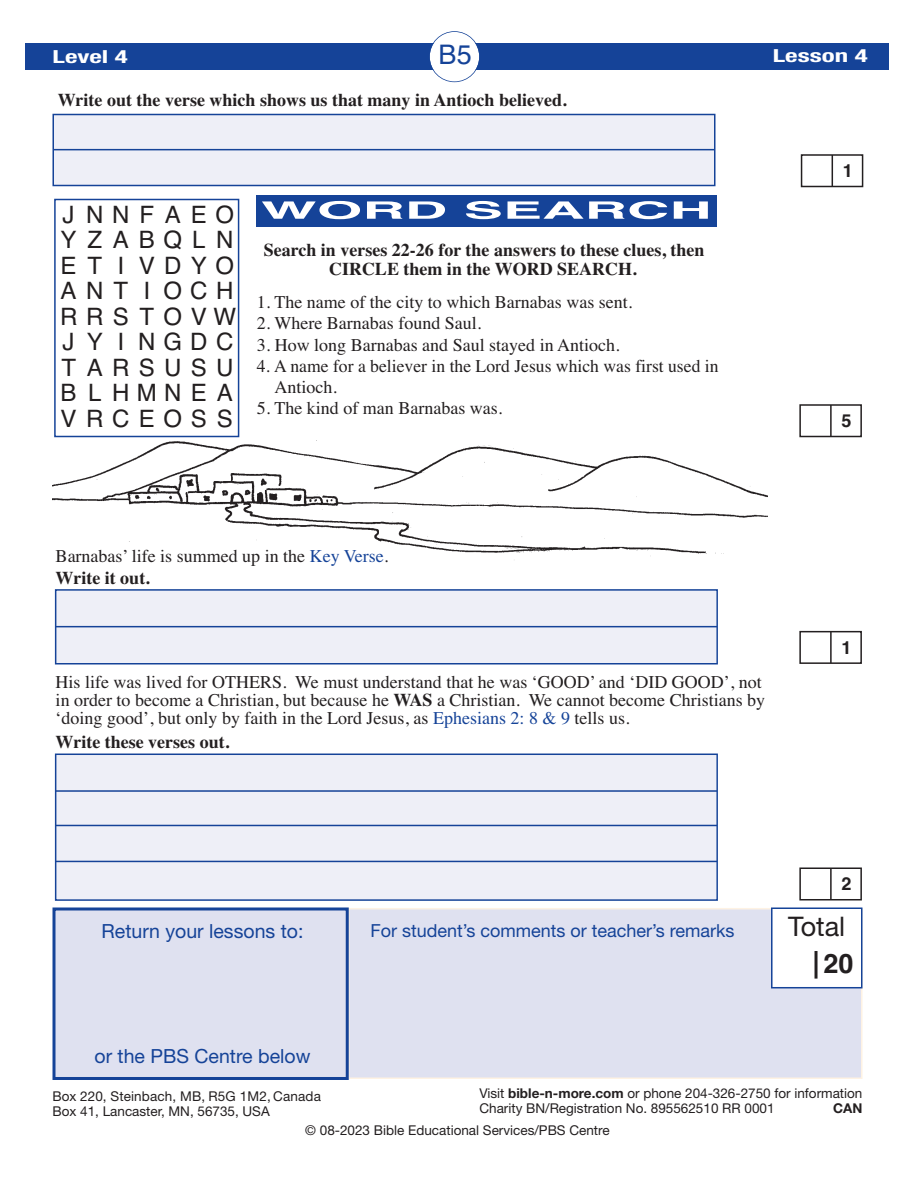
<style>
.page{position:relative;width:918px;height:1188px;background:#fff}
.page>*{position:absolute;margin:0;border:0;box-sizing:border-box;transform-origin:0 0}
.t1{font:27px "Helvetica Neue";color:#231f20}
.t2{font:27px "Helvetica";color:#154398}
.t3{font:700 27px "Helvetica";color:#231f20}
.t4{font:24px/25.5px "Helvetica";color:#231f20}
.t5{font:700 24px "Helvetica";color:#fff;scale:2.45 1}
.t6{font:19.5px "Helvetica Neue";color:#154398}
.t7{font:18px/18px "Times";color:#231f20}
.t8{font:700 18px/19.5px "Times";color:#231f20;text-align:center}
.t9{font:18px "Helvetica Neue";color:#154398}
.t10{font:700 condensed 18px "Helvetica Neue";color:#fff;scale:1.5 1}
.t11{font:700 18px "Helvetica";color:#231f20}
.t12{font:13.5px/15px "Helvetica Neue";color:#231f20}
.t13{font:700 13.5px "Helvetica Neue";color:#231f20}
.s1{color:#154398}
.s2{font-weight:700}
</style>
<div class="page">
<div style="left:26px;top:44px;width:864px;height:26px;background:#154398"></div>
<div style="left:430px;top:32px;width:49px;height:49px;background:#fff;border-radius:50%"></div>
<div style="left:429px;top:31px;width:51px;height:51px;border:2px solid #154398;border-radius:50%"></div>
<svg style="left:799px;top:867px;width:63px;height:34px"></svg>
<svg style="left:54px;top:753px;width:664px;height:148px;background:#e3e6f2"></svg>
<svg style="left:799px;top:630px;width:63px;height:34px"></svg>
<svg style="left:54px;top:589px;width:664px;height:76px;background:#e1e4f1"></svg>
<div style="left:54px;top:199px;width:185px;height:238px;border:2px solid #154398"></div>
<svg style="left:799px;top:404px;width:63px;height:34px"></svg>
<svg style="left:800px;top:154px;width:64px;height:34px"></svg>
<svg style="left:52px;top:113px;width:664px;height:74px;background:#e0e4f1"></svg>
<img style="left:52px;top:440px;width:716px;height:117px">
<div style="left:256px;top:195px;width:460px;height:32px;background:#154398"></div>
<div style="left:350px;top:909px;width:511px;height:169px;background:#dfe1f0"></div>
<div style="left:348px;top:908px;width:514px;height:171px;border:2px solid #fef2e3"></div>
<div style="left:56px;top:910px;width:290px;height:167px;background:#dfe1f0"></div>
<div style="left:52px;top:908px;width:297px;height:172px;border:3px solid #154398"></div>
<div style="left:773px;top:909px;width:88px;height:78px;background:#fff"></div>
<div style="left:771px;top:908px;width:91px;height:80px;border:2px solid #154398"></div>
<hr style="left:815px;top:951px;width:3px;height:28px;background:#231f20">
<p class="t10" style="left:52px;top:46px;width:52px">Level 4</p>
<h1 class="t2" style="left:439px;top:45px;width:35px">B5</h1>
<p class="t10" style="left:773px;top:46px;width:65px">Lesson 4</p>
<p class="t8" style="left:58px;top:92px;width:510px">Write out the verse which shows us that many in Antioch believed.</p>
<h2 class="t4" style="left:86px;top:204px;width:150px">N N F A E O</h2>
<h2 class="t4" style="left:60px;top:204px;width:178px">J<br>Y Z A B Q L N<br>E T<br>A N T<br>R R S T O V W<br>J<br>T A R S U S U<br>B<br>V R C E O S S</h2>
<h2 class="t4" style="left:139px;top:255px;width:97px">V D Y O<br>I</h2>
<h2 class="t4" style="left:138px;top:331px;width:97px">N G D C</h2>
<h2 class="t4" style="left:117px;top:255px;width:8px">I</h2>
<h2 class="t4" style="left:163px;top:280px;width:72px">O C H</h2>
<h2 class="t4" style="left:87px;top:318px;width:148px;line-height:51px">Y<br>L H M N E A</h2>
<h2 class="t4" style="left:117px;top:331px;width:8px">I</h2>
<h2 class="t5" style="left:261px;top:201px;width:185px">WORD SEARCH</h2>
<p class="t8" style="left:264px;top:242px;width:442px">Search in verses 22-26 for the answers to these clues, then<br>CIRCLE them in the WORD SEARCH.</p>
<p class="t7" style="left:257px;top:294px;width:377px">1. The name of the city to which Barnabas was sent.</p>
<p class="t7" style="left:257px;top:316px;width:226px">2. Where Barnabas found Saul.</p>
<p class="t7" style="left:257px;top:337px;width:364px">3. How long Barnabas and Saul stayed in Antioch.</p>
<p class="t7" style="left:274px;top:357px;width:446px;line-height:21px;text-indent:-18px">4. A name for a believer in the Lord Jesus which was first used in<br>Antioch.</p>
<p class="t7" style="left:257px;top:401px;width:247px">5. The kind of man Barnabas was.</p>
<p class="t7" style="left:56px;top:546px;width:334px;line-height:22.5px">Barnabas’ life is summed up in the <span class="s1">Key Verse</span>.<br><span class="s2">Write it out.</span></p>
<p class="t7" style="left:56px;top:674px;width:711px">His life was lived for OTHERS. We must understand that he was ‘GOOD’ and ‘DID GOOD’, not in order to become a Christian, but because he <span class="s2">WAS</span> a Christian. We cannot become Christians by ‘doing good’, but only by faith in the Lord Jesus, as <span class="s1">Ephesians 2: 8 &amp; 9</span> tells us.</p>
<p class="t8" style="left:56px;top:733px;width:175px">Write these verses out.</p>
<p class="t11" style="left:843px;top:164px;width:12px">1</p>
<p class="t11" style="left:841px;top:414px;width:12px">5</p>
<p class="t11" style="left:841px;top:641px;width:12px">1</p>
<p class="t6" style="left:102px;top:924px;width:203px">Return your lessons to:</p>
<p class="t9" style="left:370px;top:924px;width:366px">For student’s comments or teacher’s remarks</p>
<p class="t11" style="left:841px;top:877px;width:12px">2</p>
<h1 class="t1" style="left:788px;top:917px;width:58px">Total</h1>
<h1 class="t3" style="left:824px;top:954px;width:32px">20</h1>
<p class="t6" style="left:95px;top:1050px;width:217px">or the PBS Centre below</p>
<p class="t12" style="left:52px;top:1090px;width:270px">Box 220, Steinbach, MB, R5G 1M2, Canada<br>Box 41, Lancaster, MN, 56735, USA</p>
<p class="t12" style="left:479px;top:1088px;width:385px">Visit <span class="s2">bible-n-more.com</span> or phone 204-326-2750 for information<br>Charity BN/Registration No. 895562510 RR 0001</p>
<p class="t13" style="left:833px;top:1104px;width:31px">CAN</p>
<p class="t12" style="left:305px;top:1124px;width:306px">© 08-2023 Bible Educational Services/PBS Centre</p>
</div>
